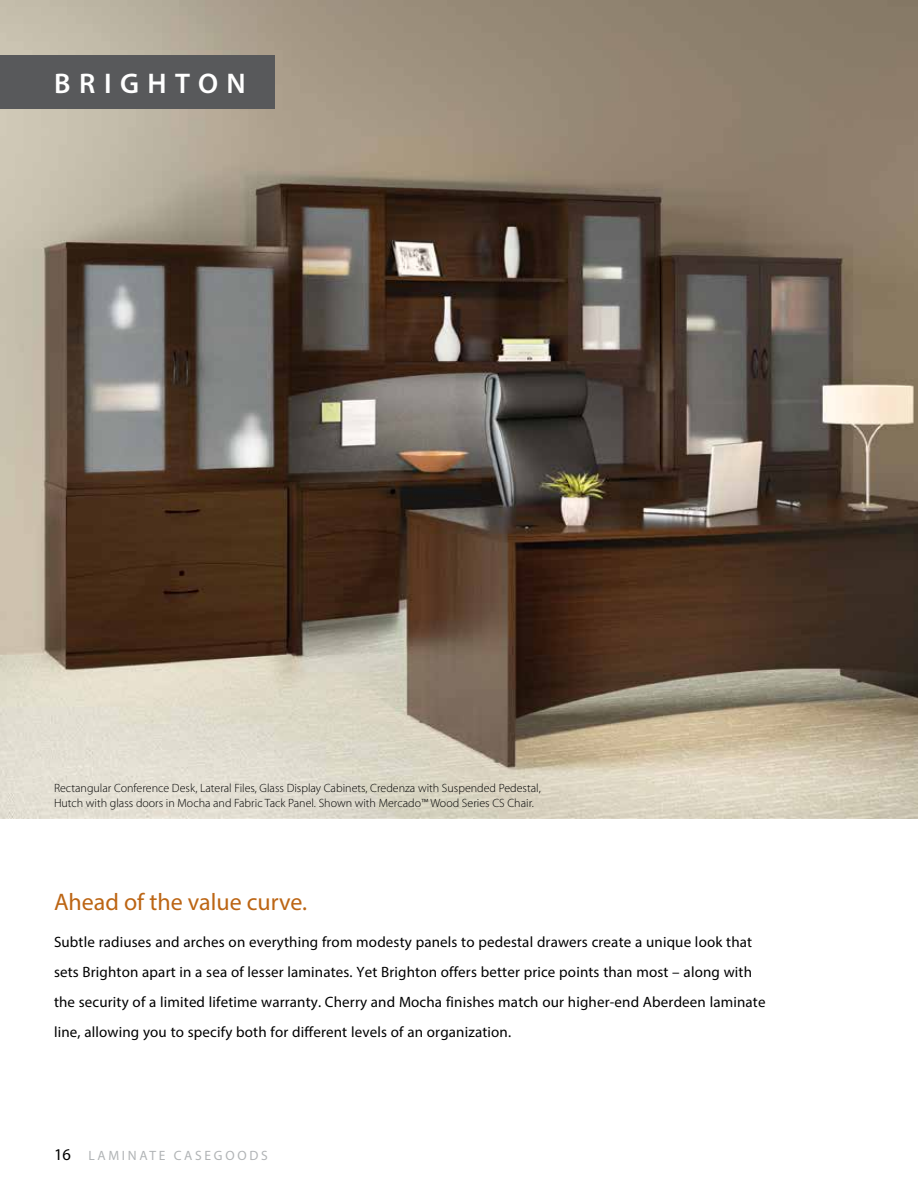
<style>
.page{position:relative;width:918px;height:1188px;background:#fff}
.page>*{position:absolute;margin:0;border:0;box-sizing:border-box;transform-origin:0 0}
.t1{font:600 28.5px "Myriad Pro";color:#fff}
.t2{font:24px "Myriad Pro";color:#bc6514}
.t3{font:15px/30px "Myriad Pro";letter-spacing:.01em;color:#000}
.t4{font:13.5px "Myriad Pro";letter-spacing:.2em;color:#b1b4b6}
.t5{font:300 12px/15px "Myriad Pro";color:#000}
.s1{font-size:16.5px;color:#000}
</style>
<div class="page">
<img style="left:0;top:0;width:918px;height:819px">
<div style="left:0;top:55px;width:274px;height:54px;background:#58595b"></div>
<h1 class="t1" style="left:54px;top:65px;width:24px">BRIGHT</h1>
<h1 class="t1" style="left:198px;top:65px;width:45px">O N</h1>
<p class="t5" style="left:54px;top:780px;width:488px">Rectangular Conference Desk, Lateral Files, Glass Display Cabinets, Credenza with Suspended Pedestal,<br>Hutch with glass doors in Mocha and Fabric Tack Panel. Shown with Mercado™ Wood Series CS Chair.</p>
<h2 class="t2" style="left:54px;top:887px;width:255px">Ahead of the value curve.</h2>
<p class="t3" style="left:54px;top:926px;width:713px">Subtle radiuses and arches on everything from modesty panels to pedestal drawers create a unique look that sets Brighton apart in a sea of lesser laminates. Yet Brighton offers better price points than most – along with the security of a limited lifetime warranty. Cherry and Mocha finishes match our higher-end Aberdeen laminate line, allowing you to specify both for different levels of an organization.</p>
<p class="t4" style="left:54px;top:1147px;width:215px"><span class="s1">16</span> LAMINATE CASEGOODS</p>
</div>
